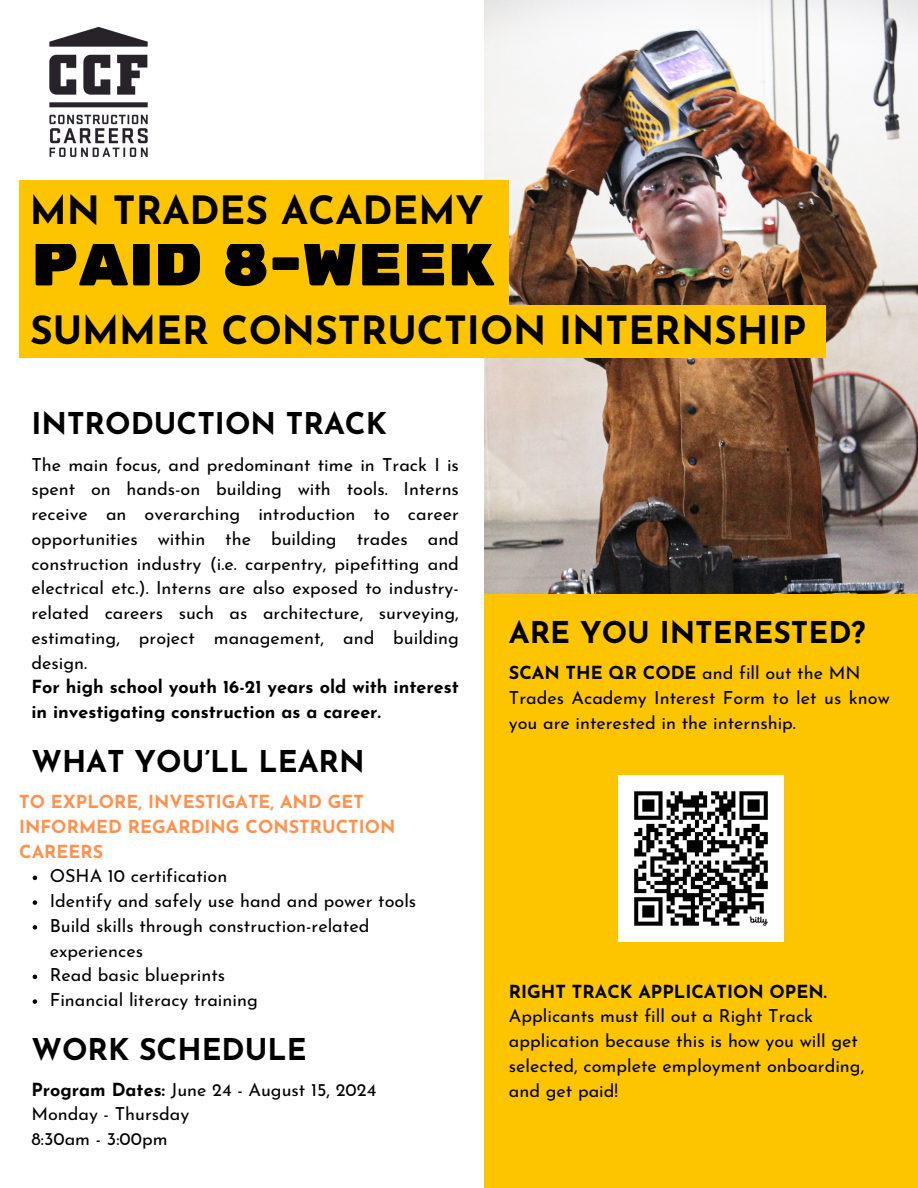
<style>
.page{position:relative;width:918px;height:1188px;background:#fff}
.page>*{position:absolute;margin:0;border:0;box-sizing:border-box;transform-origin:0 0}
.t1{font:64.5px "Rubik One";color:#000}
.t2{font:700 39px "Josefin Sans";color:#000}
.t3{font:700 30px "Josefin Sans";color:#000}
.t4{font:18px/24.8px "Josefin Sans";color:#000}
.t5{font:700 18px/24.8px "Josefin Sans";color:#000}
.t6{font:700 18px/24.8px "Josefin Sans";color:#ff914d}
.s1{font-weight:700}
</style>
<div class="page">
<img style="left:484px;top:0;width:434px;height:594px">
<div style="left:484px;top:594px;width:434px;height:594px;background:#fdc500"></div>
<img style="left:49px;top:26px;width:99px;height:131px">
<div style="left:19px;top:238px;width:490px;height:75px;background:#fdc500"></div>
<div style="left:19px;top:305px;width:807px;height:53px;background:#fdc500"></div>
<img style="left:618px;top:776px;width:165px;height:165px">
<svg style="left:33px;top:876px;width:4px;height:4px"></svg>
<svg style="left:33px;top:900px;width:4px;height:5px"></svg>
<svg style="left:33px;top:925px;width:4px;height:5px"></svg>
<svg style="left:33px;top:975px;width:4px;height:4px"></svg>
<svg style="left:33px;top:999px;width:4px;height:5px"></svg>
<div style="left:19px;top:181px;width:490px;height:63px;background:#fdc500"></div>
<p class="t2" style="left:30px;top:195px;width:455px">MN TRADES ACADEMY</p>
<h2 class="t1" style="left:31px;top:225px;width:465px">PAID 8-WEEK</h2>
<h1 class="t2" style="left:30px;top:314px;width:778px">SUMMER CONSTRUCTION INTERNSHIP</h1>
<h2 class="t3" style="left:31px;top:412px;width:357px">INTRODUCTION TRACK</h2>
<h3 class="t4" style="left:31px;top:454px;width:429px;text-align:justify">The main focus, and predominant time in Track I is spent on hands-on building with tools. Interns receive an overarching introduction to career opportunities within the building trades and construction industry (i.e. carpentry, pipefitting and electrical etc.). Interns are also exposed to industry&shy;related careers such as architecture, surveying, estimating, project management, and building design.</h3>
<p class="t5" style="left:31px;top:676px;width:429px">For high school youth 16-21 years old with interest in investigating construction as a career.</p>
<p class="t3" style="left:31px;top:749px;width:335px">WHAT YOU’LL LEARN</p>
<h3 class="t6" style="left:19px;top:791px;width:378px">TO EXPLORE, INVESTIGATE, AND GET<br>INFORMED REGARDING CONSTRUCTION<br>CAREERS</h3>
<p class="t4" style="left:50px;top:865px;width:179px">OSHA 10 certification</p>
<p class="t4" style="left:50px;top:890px;width:368px">Identify and safely use hand and power tools</p>
<p class="t4" style="left:50px;top:915px;width:321px">Build skills through construction-related experiences</p>
<p class="t4" style="left:50px;top:964px;width:177px">Read basic blueprints</p>
<h3 class="t4" style="left:50px;top:989px;width:210px">Financial literacy training</h3>
<h4 class="t3" style="left:31px;top:1037px;width:277px">WORK SCHEDULE</h4>
<p class="t4" style="left:31px;top:1079px;width:346px"><span class="s1">Program Dates:</span> June 24 - August 15, 2024</p>
<p class="t4" style="left:31px;top:1104px;width:159px">Monday - Thursday</p>
<p class="t4" style="left:31px;top:1128px;width:138px">8:30am - 3:00pm</p>
<p class="t3" style="left:509px;top:620px;width:358px">ARE YOU INTERESTED?</p>
<p class="t4" style="left:509px;top:662px;width:353px"><span class="s1">SCAN THE QR CODE</span> and fill out the MN</p>
<h3 class="t4" style="left:509px;top:687px;width:382px">Trades Academy Interest Form to let us know you are interested in the internship.</h3>
<p class="t4" style="left:509px;top:981px;width:357px"><span class="s1">RIGHT TRACK APPLICATION OPEN.<br></span>Applicants must fill out a Right Track application because this is how you will get selected, complete employment onboarding, and get paid!</p>
</div>
